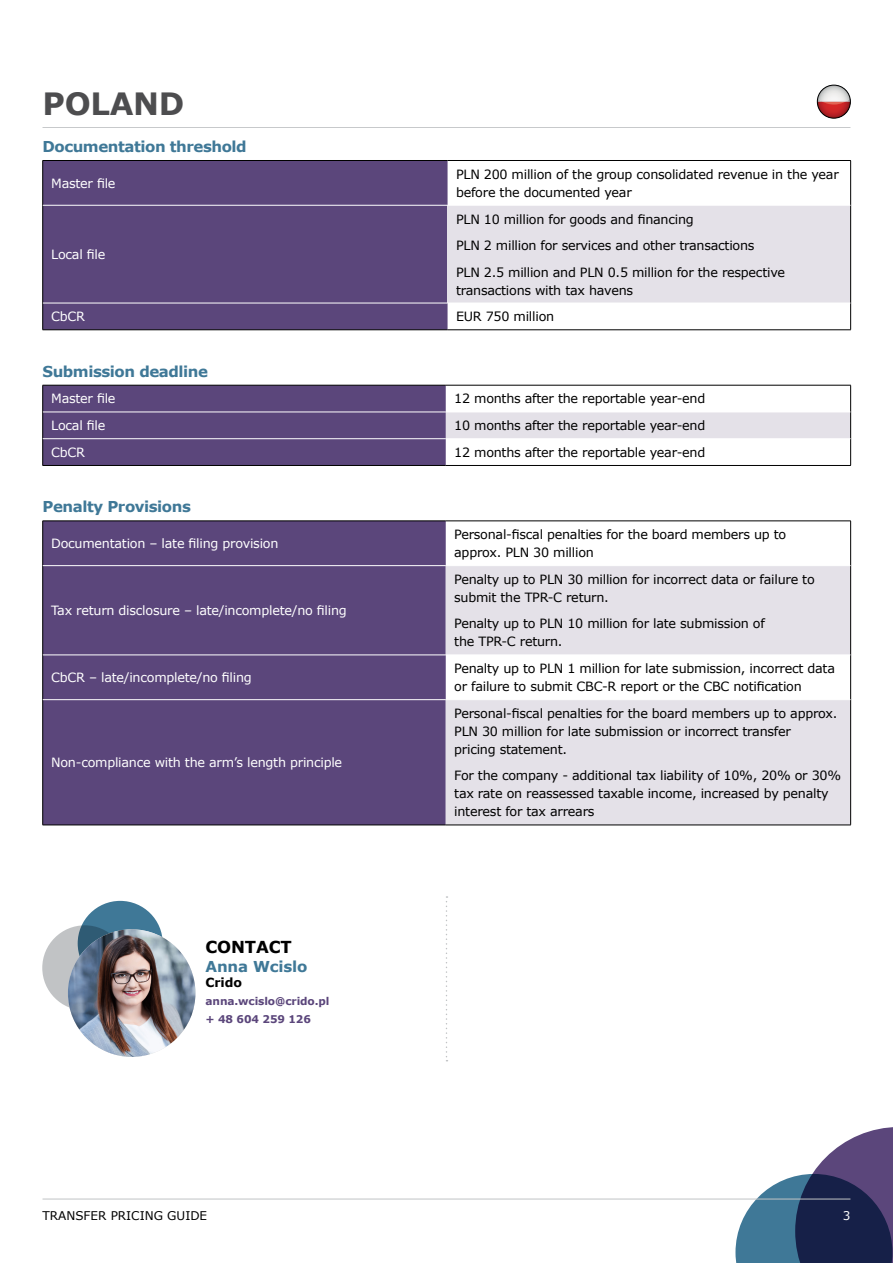
<style>
.page{position:relative;width:893px;height:1263px;background:#fff}
.page>*{position:absolute;margin:0;border:0;box-sizing:border-box;transform-origin:0 0}
.t1{font:700 30.75px "Verdana";letter-spacing:-.01em;color:#4d4d4f}
.Contact_Subheading{font:700 16.5px "Verdana";color:#000}
.Text_Heading_-_Before_tables{font:700 15px "Verdana";letter-spacing:-.03em;color:#3f7897}
.Contact_Name{font:700 15px "Verdana";letter-spacing:-.01em;color:#3f7897}
.Body_Text{font:12.75px/18px "Verdana";letter-spacing:-.02em;color:#000}
.Body_Text_-_White{font:12.75px "Verdana";letter-spacing:-.02em;color:#fff}
.Contact_Company{font:700 12.6px "Verdana";color:#000}
.t2{font:12px "Verdana";color:#000}
.t3{font:12px "Verdana";color:#fff}
.Contact_Details{font:700 10.65px "Verdana";letter-spacing:-.01em;color:#5b467b}
</style>
<div class="page">
<svg style="left:735px;top:1127px;width:158px;height:136px"></svg>
<hr style="left:43px;top:127px;width:807px;height:1px;background:#c1c3c5">
<hr style="left:43px;top:1199px;width:807px;height:1px;background:#c1c3c5">
<div style="left:43px;top:161px;width:405px;height:169px;background:#5b467b"></div>
<div style="left:448px;top:205px;width:403px;height:98px;background:#e4e1e8"></div>
<hr style="left:43px;top:160px;width:405px;height:1px;background:#000">
<hr style="left:42px;top:161px;width:1px;height:44px;background:#000">
<hr style="left:448px;top:160px;width:403px;height:1px;background:#000">
<hr style="left:850px;top:161px;width:1px;height:44px;background:#000">
<hr style="left:42px;top:205px;width:1px;height:98px;background:#000">
<hr style="left:850px;top:205px;width:1px;height:98px;background:#000">
<svg style="left:42px;top:303px;width:1px;height:27px"></svg>
<svg style="left:850px;top:303px;width:1px;height:27px"></svg>
<hr style="left:43px;top:330px;width:405px;height:1px;background:#000">
<hr style="left:448px;top:330px;width:403px;height:1px;background:#000">
<hr style="left:43px;top:205px;width:405px;height:1px;background:#fff">
<hr style="left:448px;top:205px;width:402px;height:1px;background:#fff">
<hr style="left:43px;top:303px;width:405px;height:1px;background:#fff">
<div style="left:446px;top:412px;width:405px;height:27px;background:#e4e1e8"></div>
<hr style="left:446px;top:385px;width:405px;height:1px;background:#000">
<div style="left:42px;top:385px;width:404px;height:80px;background:#5b467b"></div>
<svg style="left:850px;top:385px;width:1px;height:80px"></svg>
<hr style="left:43px;top:465px;width:403px;height:1px;background:#000">
<hr style="left:446px;top:465px;width:405px;height:1px;background:#000">
<hr style="left:43px;top:412px;width:403px;height:1px;background:#fff">
<hr style="left:446px;top:412px;width:404px;height:1px;background:#fff">
<hr style="left:43px;top:438px;width:403px;height:1px;background:#fff">
<hr style="left:446px;top:438px;width:404px;height:1px;background:#fff">
<div style="left:43px;top:522px;width:403px;height:303px;background:#5b467b"></div>
<svg style="left:446px;top:566px;width:404px;height:259px;fill:#e4e1e8"></svg>
<hr style="left:43px;top:521px;width:403px;height:1px;background:#000">
<hr style="left:42px;top:521px;width:1px;height:45px;background:#000">
<hr style="left:446px;top:521px;width:405px;height:1px;background:#000">
<hr style="left:850px;top:521px;width:1px;height:45px;background:#000">
<hr style="left:42px;top:566px;width:1px;height:89px;background:#000">
<hr style="left:850px;top:566px;width:1px;height:89px;background:#000">
<hr style="left:42px;top:655px;width:1px;height:45px;background:#000">
<hr style="left:850px;top:655px;width:1px;height:45px;background:#000">
<hr style="left:42px;top:700px;width:1px;height:125px;background:#000">
<hr style="left:850px;top:700px;width:1px;height:125px;background:#000">
<hr style="left:43px;top:825px;width:403px;height:1px;background:#000">
<hr style="left:446px;top:825px;width:405px;height:1px;background:#000">
<hr style="left:43px;top:565px;width:403px;height:1px;background:#fff">
<hr style="left:43px;top:655px;width:403px;height:1px;background:#fff">
<hr style="left:446px;top:655px;width:404px;height:1px;background:#fff">
<hr style="left:43px;top:699px;width:403px;height:1px;background:#fff">
<hr style="left:446px;top:699px;width:404px;height:1px;background:#fff">
<svg style="left:816px;top:96px;width:35px;height:11px"></svg>
<img style="left:817px;top:96px;width:33px;height:22px">
<img style="left:822px;top:102px;width:23px;height:3px">
<img style="left:818px;top:85px;width:32px;height:17px">
<div style="left:817px;top:85px;width:33px;height:33px;border:1px solid #000;border-radius:50%"></div>
<svg style="left:446px;top:896px;width:1px;height:165px"></svg>
<div style="left:42px;top:925px;width:85px;height:85px;background:#c1c3c5;border-radius:50%"></div>
<svg style="left:78px;top:901px;width:85px;height:85px;background:#3d7290"></svg>
<img style="left:68px;top:929px;width:127px;height:128px;border-radius:64px">
<h1 class="t1" style="left:43px;top:84px;width:143px">Poland</h1>
<p class="Text_Heading_-_Before_tables" style="left:43px;top:137px;width:206px">Documentation threshold</p>
<p class="Body_Text_-_White" style="left:51px;top:174px;width:66px">Master file</p>
<p class="Body_Text" style="left:456px;top:165px;width:384px">PLN 200 million of the group consolidated revenue in the year before the documented year</p>
<p class="Body_Text_-_White" style="left:51px;top:246px;width:56px">Local file</p>
<p class="Body_Text" style="left:456px;top:210px;width:239px">PLN 10 million for goods and financing</p>
<p class="Body_Text" style="left:456px;top:236px;width:300px">PLN 2 million for services and other transactions</p>
<p class="Body_Text" style="left:456px;top:263px;width:331px">PLN 2.5 million and PLN 0.5 million for the respective transactions with tax havens</p>
<p class="Body_Text_-_White" style="left:51px;top:308px;width:35px">CbCR</p>
<p class="Body_Text" style="left:456px;top:307px;width:100px">EUR 750 million</p>
<p class="Text_Heading_-_Before_tables" style="left:43px;top:361px;width:167px">Submission deadline</p>
<p class="Body_Text_-_White" style="left:51px;top:390px;width:66px">Master file</p>
<p class="Body_Text" style="left:454px;top:390px;width:253px">12 months after the reportable year-end</p>
<p class="Body_Text_-_White" style="left:51px;top:417px;width:56px">Local file</p>
<p class="Body_Text" style="left:454px;top:416px;width:253px">10 months after the reportable year-end</p>
<p class="Body_Text_-_White" style="left:51px;top:444px;width:35px">CbCR</p>
<p class="Body_Text" style="left:454px;top:443px;width:253px">12 months after the reportable year-end</p>
<p class="Text_Heading_-_Before_tables" style="left:43px;top:497px;width:150px">Penalty Provisions</p>
<p class="Body_Text_-_White" style="left:51px;top:535px;width:229px">Documentation – late filing provision</p>
<p class="Body_Text" style="left:454px;top:525px;width:334px">Personal-fiscal penalties for the board members up to approx. PLN 30 million</p>
<p class="Body_Text_-_White" style="left:51px;top:602px;width:297px">Tax return disclosure – late/incomplete/no filing</p>
<p class="Body_Text" style="left:454px;top:570px;width:362px">Penalty up to PLN 30 million for incorrect data or failure to submit the TPR-C return.</p>
<p class="Body_Text" style="left:454px;top:615px;width:312px">Penalty up to PLN 10 million for late submission of the TPR-C return.</p>
<p class="Body_Text_-_White" style="left:51px;top:669px;width:202px">CbCR – late/incomplete/no filing</p>
<p class="Body_Text" style="left:454px;top:659px;width:382px">Penalty up to PLN 1 million for late submission, incorrect data or failure to submit CBC-R report or the CBC notification</p>
<p class="Body_Text_-_White" style="left:51px;top:754px;width:292px">Non-compliance with the arm’s length principle</p>
<p class="Contact_Subheading" style="left:206px;top:936px;width:88px">CON TACT</p>
<p class="Contact_Name" style="left:206px;top:957px;width:104px">Anna Wcislo</p>
<p class="Contact_Company" style="left:206px;top:974px;width:38px">Crido</p>
<p class="Contact_Details" style="left:206px;top:994px;width:125px">anna.wcislo@crido.pl</p>
<p class="Contact_Details" style="left:206px;top:1012px;width:107px">+ 48 604 259 126</p>
<p class="Body_Text" style="left:454px;top:704px;width:385px">Personal-fiscal penalties for the board members up to approx.<br>PLN 30 million for late submission or incorrect transfer<br>pricing statement.</p>
<p class="Body_Text" style="left:454px;top:767px;width:388px">For the company - additional tax liability of 10%, 20% or 30% tax rate on reassessed taxable income, increased by penalty interest for tax arrears</p>
<p class="t2" style="left:43px;top:1208px;width:166px">TRANSFER PRICING GUIDE</p>
<p class="t3" style="left:843px;top:1208px;width:9px">3</p>
</div>
